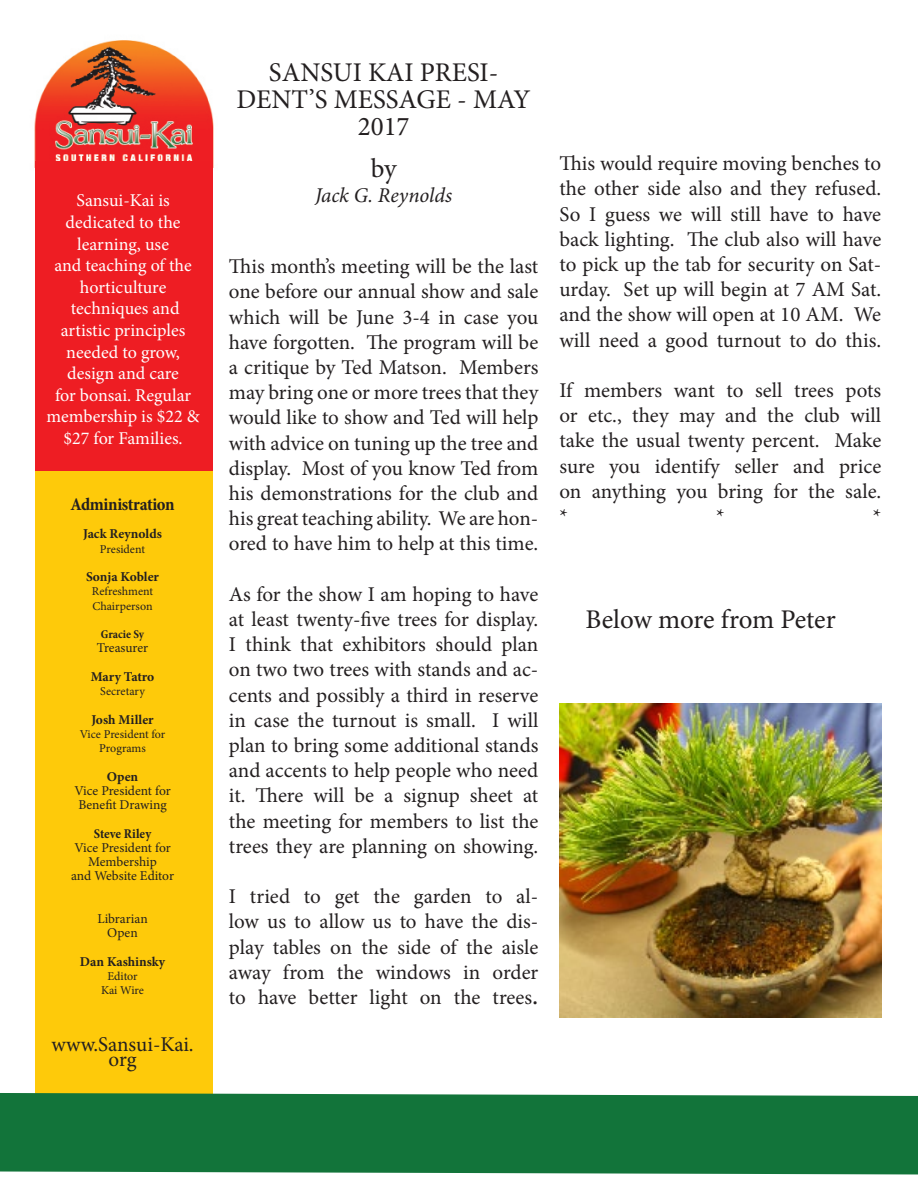
<style>
.page{position:relative;width:918px;height:1188px;background:#fff}
.page>*{position:absolute;margin:0;border:0;box-sizing:border-box;transform-origin:0 0}
.t1{font:27px/27px "Minion Pro";color:#231f20;text-align:center}
.t2{font:21px/25.2px "Minion Pro";letter-spacing:-.005em;color:#231f20;text-align:justify}
.t3{font:italic 21px "Minion Pro";letter-spacing:-.005em;color:#231f20}
.t4{font:18px/21.6px "Minion Pro";color:#fff;text-align:center}
.t5{font:700 condensed 18px "Minion Pro";letter-spacing:-.02em;color:#231f20}
.t6{font:13.5px "Minion Pro";color:#231f20}
.t7{font:700 13.5px "Minion Pro";color:#231f20}
.t8{font:700 condensed 13.5px "Minion Pro";letter-spacing:.005em;color:#231f20}
.t9{font:12px "Minion Pro";color:#231f20}
.t10{font:700 condensed 12px "Minion Pro";color:#231f20}
.s1{font-size:27px}
</style>
<div class="page">
<div style="left:35px;top:471px;width:177px;height:623px;background:#feca0a"></div>
<img style="left:34px;top:40px;width:180px;height:132px">
<div style="left:0;top:1093px;width:918px;height:81px;background:#12743a"></div>
<div style="left:35px;top:161px;width:177px;height:310px;background:#ee1d23"></div>
<img style="left:559px;top:704px;width:322px;height:314px">
<p class="t4" style="left:54px;top:190px;width:139px">Sansui-Kai is dedicated to the learning, use<br>and teaching of the horticulture techniques and</p>
<p class="t4" style="left:47px;top:320px;width:154px">artistic principles needed to grow, design and care<br>for bonsai. Regular membership is $22 &amp; $27 for Families.</p>
<p class="t5" style="left:70px;top:492px;width:106px">Administration</p>
<p class="t7" style="left:83px;top:525px;width:80px">Jack Reynolds</p>
<p class="t9" style="left:100px;top:541px;width:47px">President</p>
<p class="t7" style="left:86px;top:567px;width:75px">Sonja Kobler</p>
<p class="t9" style="left:92px;top:584px;width:63px">Refreshment</p>
<p class="t9" style="left:92px;top:598px;width:62px">Chairperson</p>
<p class="t10" style="left:101px;top:626px;width:45px">Gracie Sy</p>
<p class="t6" style="left:97px;top:639px;width:53px">Treasurer</p>
<p class="t7" style="left:91px;top:667px;width:65px">Mary Tatro</p>
<p class="t9" style="left:100px;top:683px;width:46px">Secretary</p>
<p class="t7" style="left:91px;top:710px;width:64px">Josh Miller</p>
<p class="t9" style="left:80px;top:726px;width:87px">Vice President for</p>
<p class="t9" style="left:99px;top:740px;width:48px">Programs</p>
<p class="t7" style="left:107px;top:767px;width:33px">Open</p>
<p class="t6" style="left:74px;top:782px;width:98px">Vice President for</p>
<p class="t6" style="left:78px;top:796px;width:90px">Benefit Drawing</p>
<p class="t8" style="left:94px;top:824px;width:59px">Steve Riley</p>
<p class="t6" style="left:74px;top:839px;width:98px">Vice President for</p>
<p class="t6" style="left:88px;top:853px;width:70px">Membership</p>
<p class="t6" style="left:71px;top:867px;width:105px">and Website Editor</p>
<p class="t6" style="left:97px;top:910px;width:52px">Librarian</p>
<p class="t6" style="left:107px;top:924px;width:32px">Open</p>
<p class="t7" style="left:80px;top:952px;width:87px">Dan Kashinsky</p>
<p class="t9" style="left:107px;top:968px;width:32px">Editor</p>
<p class="t9" style="left:101px;top:983px;width:44px">Kai Wire</p>
<p class="t2" style="left:51px;top:1032px;width:144px">www.Sansui-Kai.</p>
<p class="t2" style="left:109px;top:1047px;width:29px">org</p>
<p class="t1" style="left:237px;top:59px;width:296px">SANSUI KAI PRESI-<br>DENT’S MESSAGE - MAY<br>2017</p>
<p class="t1" style="left:371px;top:155px;width:27px">by</p>
<p class="t3" style="left:315px;top:181px;width:138px">Jack G. Reynolds</p>
<p class="t2" style="left:229px;top:254px;width:311px">This month’s meeting will be the last one before our annual show and sale which will be June 3-4 in case you have forgotten. The program will be a critique by Ted Matson. Members may bring one or more trees that they would like to show and Ted will help with advice on tuning up the tree and display. Most of you know Ted from his demonstrations for the club and his great teaching ability. We are hon&shy;ored to have him to help at this time.</p>
<p class="t2" style="left:229px;top:582px;width:311px">As for the show I am hoping to have at least twenty-five trees for display.<br>I think that exhibitors should plan on two two trees with stands and ac&shy;cents and possibly a third in reserve in case the turnout is small. I will plan to bring some additional stands and accents to help people who need it. There will be a signup sheet at the meeting for members to list the trees they are planning on showing.</p>
<p class="t2" style="left:229px;top:884px;width:311px">I tried to get the garden to al&shy;low us to allow us to have the dis&shy;play tables on the side of the aisle away from the windows in order to have better light on the trees<span class="s1">.</span></p>
<p class="t2" style="left:559px;top:151px;width:323px">This would require moving benches to the other side also and they refused.<br>So I guess we will still have to have back lighting. The club also will have to pick up the tab for security on Sat&shy;urday. Set up will begin at 7 AM Sat. and the show will open at 10 AM. We will need a good turnout to do this.</p>
<p class="t2" style="left:559px;top:378px;width:323px">If members want to sell trees pots or etc., they may and the club will take the usual twenty percent. Make sure you identify seller and price on anything you bring for the sale.</p>
<p class="t2" style="left:559px;top:504px;width:10px">*</p>
<p class="t2" style="left:716px;top:504px;width:10px">*</p>
<p class="t2" style="left:873px;top:504px;width:10px">*</p>
<p class="t1" style="left:585px;top:606px;width:252px">Below more from Peter</p>
</div>
